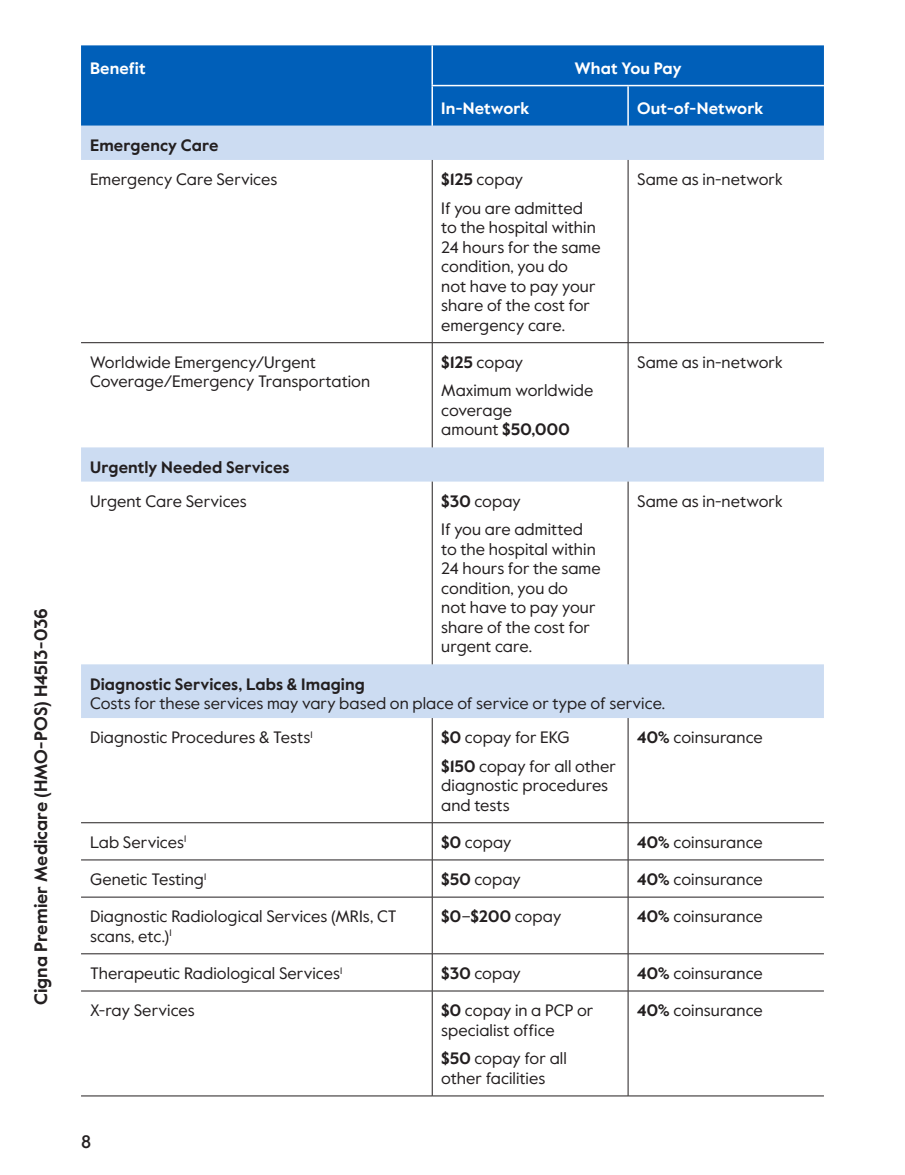
<style>
.page{position:relative;width:905px;height:1175px;background:#fff}
.page>*{position:absolute;margin:0;border:0;box-sizing:border-box;transform-origin:0 0}
.margin_plan_name{font:700 18px "Value Sans Pro";color:#231f20}
.t1{font:500 18px "Value Sans Pro";color:#231f20}
.table_para{font:16.5px/19.5px "Value Sans Pro";letter-spacing:.005em;color:#231f20}
.table_row_h1{font:700 16.5px "Value Sans Pro";letter-spacing:.005em;color:#231f20}
.table_col_h1_align_right{font:700 16.5px "Value Sans Pro";letter-spacing:.005em;color:#fff}
.table_para-2{font:700 16.5px "Value Sans Pro";color:#231f20}
.table_col_h1_align_center{font:700 16.5px "Value Sans Pro";color:#fff}
.s1{font-weight:700}
.s2{font-weight:400}
</style>
<div class="page">
<div style="left:81px;top:45px;width:743px;height:81px;background:#005fb9"></div>
<svg style="left:81px;top:126px;width:743px;height:592px"></svg>
<hr style="left:81px;top:342px;width:351px;height:1px;background:#231f20">
<hr style="left:432px;top:342px;width:196px;height:1px;background:#231f20">
<hr style="left:628px;top:342px;width:196px;height:1px;background:#231f20">
<hr style="left:81px;top:822px;width:351px;height:1px;background:#231f20">
<hr style="left:432px;top:822px;width:196px;height:1px;background:#231f20">
<hr style="left:628px;top:822px;width:196px;height:1px;background:#231f20">
<hr style="left:81px;top:990px;width:351px;height:1px;background:#231f20">
<hr style="left:432px;top:990px;width:196px;height:1px;background:#231f20">
<hr style="left:628px;top:990px;width:196px;height:1px;background:#231f20">
<hr style="left:81px;top:859px;width:351px;height:1px;background:#231f20">
<hr style="left:81px;top:896px;width:351px;height:1px;background:#231f20">
<hr style="left:432px;top:859px;width:196px;height:1px;background:#231f20">
<hr style="left:432px;top:896px;width:196px;height:1px;background:#231f20">
<hr style="left:628px;top:859px;width:196px;height:1px;background:#231f20">
<hr style="left:628px;top:896px;width:196px;height:1px;background:#231f20">
<hr style="left:432px;top:160px;width:1px;height:182px;background:#231f20">
<hr style="left:432px;top:343px;width:1px;height:104px;background:#231f20">
<hr style="left:432px;top:481px;width:1px;height:183px;background:#231f20">
<hr style="left:432px;top:718px;width:1px;height:104px;background:#231f20">
<hr style="left:432px;top:823px;width:1px;height:36px;background:#231f20">
<hr style="left:432px;top:860px;width:1px;height:37px;background:#231f20">
<hr style="left:432px;top:897px;width:1px;height:56px;background:#231f20">
<hr style="left:432px;top:954px;width:1px;height:36px;background:#231f20">
<hr style="left:432px;top:991px;width:1px;height:104px;background:#231f20">
<hr style="left:627px;top:160px;width:1px;height:182px;background:#231f20">
<hr style="left:627px;top:343px;width:1px;height:104px;background:#231f20">
<hr style="left:627px;top:481px;width:1px;height:183px;background:#231f20">
<hr style="left:627px;top:718px;width:1px;height:104px;background:#231f20">
<hr style="left:627px;top:823px;width:1px;height:36px;background:#231f20">
<hr style="left:627px;top:860px;width:1px;height:37px;background:#231f20">
<hr style="left:627px;top:897px;width:1px;height:56px;background:#231f20">
<hr style="left:627px;top:954px;width:1px;height:36px;background:#231f20">
<hr style="left:627px;top:991px;width:1px;height:104px;background:#231f20">
<hr style="left:81px;top:1095px;width:351px;height:1px;background:#231f20">
<hr style="left:432px;top:1095px;width:196px;height:1px;background:#231f20">
<hr style="left:628px;top:1095px;width:196px;height:1px;background:#231f20">
<hr style="left:81px;top:953px;width:351px;height:1px;background:#231f20">
<hr style="left:432px;top:953px;width:196px;height:1px;background:#231f20">
<hr style="left:628px;top:953px;width:196px;height:1px;background:#231f20">
<hr style="left:431px;top:45px;width:2px;height:40px;background:#fff">
<hr style="left:628px;top:85px;width:196px;height:1px;background:#fff">
<hr style="left:431px;top:85px;width:197px;height:1px;background:#fff">
<hr style="left:627px;top:86px;width:1px;height:40px;background:#fff">
<hr style="left:431px;top:86px;width:2px;height:40px;background:#fff">
<p class="margin_plan_name" style="left:30px;top:1005px;width:399px;rotate:-90deg">Cigna Premier Medicare (HMO-POS) H4513-036</p>
<p class="table_col_h1_align_right" style="left:90px;top:58px;width:57px">Benefit</p>
<p class="table_col_h1_align_center" style="left:574px;top:58px;width:109px">What You Pay</p>
<p class="table_col_h1_align_right" style="left:441px;top:98px;width:90px">In-Network</p>
<p class="table_col_h1_align_right" style="left:637px;top:98px;width:128px">Out-of-Network</p>
<p class="table_row_h1" style="left:90px;top:135px;width:130px">Emergency Care</p>
<p class="table_para" style="left:90px;top:170px;width:189px">Emergency Care Services</p>
<p class="table_para" style="left:441px;top:170px;width:83px"><span class="s1">$125</span> copay</p>
<p class="table_para" style="left:441px;top:198px;width:161px">If you are admitted to the hospital within<br>24 hours for the same condition, you do<br>not have to pay your share of the cost for emergency care.</p>
<p class="table_para" style="left:637px;top:170px;width:147px">Same as in-network</p>
<p class="table_para" style="left:90px;top:353px;width:281px">Worldwide Emergency/Urgent<br>Coverage/Emergency Transportation</p>
<p class="table_para" style="left:441px;top:353px;width:83px"><span class="s1">$125</span> copay</p>
<p class="table_para" style="left:441px;top:381px;width:154px">Maximum worldwide coverage<br>amount <span class="s1">$50,000</span></p>
<p class="table_row_h1" style="left:90px;top:457px;width:201px">Urgently Needed Services</p>
<p class="table_para" style="left:90px;top:491px;width:158px">Urgent Care Services</p>
<p class="table_para" style="left:441px;top:491px;width:81px"><span class="s1">$30</span> copay</p>
<p class="table_para" style="left:441px;top:520px;width:161px">If you are admitted to the hospital within<br>24 hours for the same condition, you do<br>not have to pay your share of the cost for urgent care.</p>
<p class="table_para" style="left:637px;top:353px;width:147px">Same as in-network</p>
<p class="table_para" style="left:637px;top:491px;width:147px">Same as in-network</p>
<p class="table_row_h1" style="left:90px;top:674px;width:276px">Diagnostic Services, Labs &amp; Imaging</p>
<p class="table_para" style="left:90px;top:694px;width:576px">Costs for these services may vary based on place of service or type of service.</p>
<p class="table_para" style="left:90px;top:728px;width:224px">Diagnostic Procedures &amp; Tests<sup>1</sup></p>
<p class="table_para" style="left:441px;top:728px;width:130px"><span class="s1">$0</span> copay for EKG</p>
<p class="table_para" style="left:441px;top:756px;width:176px"><span class="s1">$150</span> copay for all other diagnostic procedures and tests</p>
<p class="table_para" style="left:637px;top:728px;width:127px"><span class="s1">40%</span> coinsurance</p>
<p class="table_para" style="left:90px;top:832px;width:98px">Lab Services<sup>1</sup></p>
<p class="table_para" style="left:441px;top:832px;width:72px"><span class="s1">$0</span> copay</p>
<p class="table_para" style="left:637px;top:832px;width:127px"><span class="s1">40%</span> coinsurance</p>
<p class="table_para" style="left:90px;top:870px;width:118px">Genetic Testing<sup>1</sup></p>
<p class="table_para" style="left:441px;top:870px;width:81px"><span class="s1">$50</span> copay</p>
<p class="table_para" style="left:637px;top:870px;width:127px"><span class="s1">40%</span> coinsurance</p>
<p class="table_para" style="left:90px;top:907px;width:308px">Diagnostic Radiological Services (MRIs, CT scans, etc.)<sup>1</sup></p>
<p class="table_para-2" style="left:441px;top:906px;width:121px">$0<span class="s2">–</span>$200 <span class="s2">copay</span></p>
<p class="table_para" style="left:637px;top:907px;width:127px"><span class="s1">40%</span> coinsurance</p>
<p class="table_para" style="left:90px;top:963px;width:254px">Therapeutic Radiological Services<sup>1</sup></p>
<p class="table_para" style="left:441px;top:963px;width:81px"><span class="s1">$30</span> copay</p>
<p class="table_para" style="left:637px;top:963px;width:127px"><span class="s1">40%</span> coinsurance</p>
<p class="table_para" style="left:90px;top:1001px;width:106px">X-ray Services</p>
<p class="table_para" style="left:441px;top:1001px;width:154px"><span class="s1">$0</span> copay in a PCP or specialist office</p>
<p class="table_para" style="left:441px;top:1049px;width:127px"><span class="s1">$50</span> copay for all other facilities</p>
<p class="table_para" style="left:637px;top:1001px;width:127px"><span class="s1">40%</span> coinsurance</p>
<p class="t1" style="left:81px;top:1130px;width:12px">8</p>
</div>
